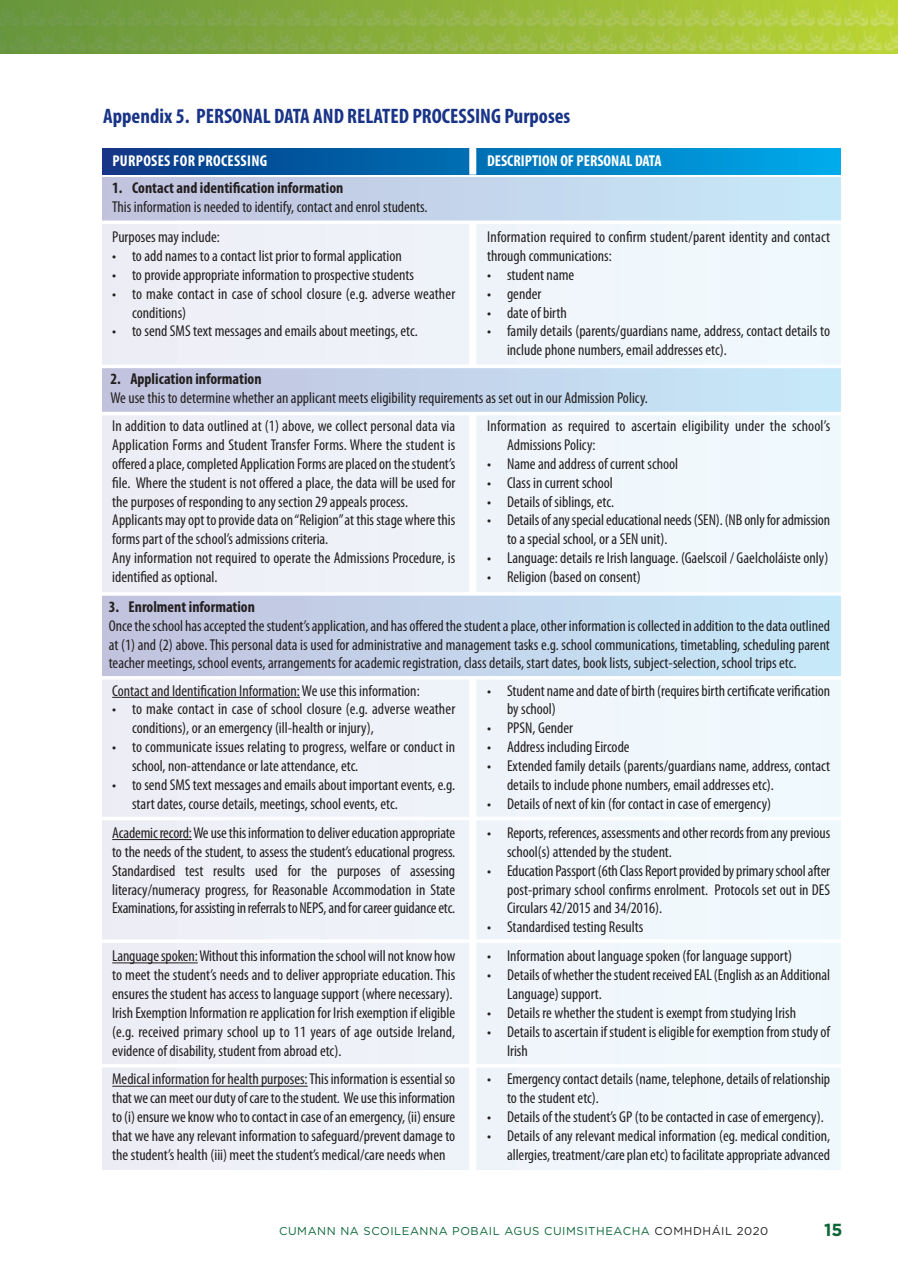
<style>
.page{position:relative;width:898px;height:1270px;background:#fff}
.page>*{position:absolute;margin:0;border:0;box-sizing:border-box;transform-origin:0 0}
.t1{font:700 condensed 21px "Myriad Pro";color:#193487}
.t2{font:700 17.5px "Gotham";color:#0c6638}
.t3{font:condensed 15.75px/18.9px "Myriad Pro";color:#231f20}
.t4{font:700 condensed 15.75px "Myriad Pro";color:#231f20}
.t5{font:700 condensed 15.75px "Myriad Pro";color:#fff}
.t6{font:700 condensed 15.75px "Myriad Pro";letter-spacing:.02em;color:#fff}
.t7{font:11.38px "Gotham";letter-spacing:.05em;color:#0c6638}
.s1{color:#231f20}
</style>
<div class="page">
<div style="left:103px;top:177px;width:738px;height:992px;background:linear-gradient(to right,#c2c2dd,#c6e9fa)"></div>
<div style="left:103px;top:224px;width:738px;height:141px;background:#eff3f9"></div>
<div style="left:103px;top:415px;width:738px;height:177px;background:#eff3f9"></div>
<div style="left:103px;top:680px;width:738px;height:489px;background:#eff3f9"></div>
<div style="left:103px;top:148px;width:738px;height:26px;background:linear-gradient(to right,#083583,#00aae9)"></div>
<svg style="left:102px;top:220px;width:739px;height:4px"></svg>
<hr style="left:89px;top:365px;width:768px;height:3px;background:#fff">
<img style="left:0;top:0;width:898px;height:54px">
<hr style="left:112px;top:697px;width:188px;height:1px;background:#231f20">
<hr style="left:112px;top:839px;width:80px;height:1px;background:#231f20">
<hr style="left:112px;top:962px;width:86px;height:1px;background:#231f20">
<hr style="left:112px;top:1086px;width:196px;height:1px;background:#231f20">
<hr style="left:88px;top:412px;width:767px;height:3px;background:#fff">
<div style="left:469px;top:677px;width:7px;height:510px;background:#fff"></div>
<div style="left:469px;top:413px;width:7px;height:181px;background:#fff"></div>
<div style="left:469px;top:222px;width:7px;height:144px;background:#fff"></div>
<div style="left:469px;top:144px;width:7px;height:31px;background:#fff"></div>
<svg style="left:102px;top:592px;width:739px;height:4px"></svg>
<hr style="left:86px;top:676px;width:767px;height:4px;background:#fff">
<hr style="left:86px;top:817px;width:767px;height:3px;background:#fff">
<hr style="left:86px;top:939px;width:767px;height:4px;background:#fff">
<hr style="left:86px;top:1064px;width:767px;height:3px;background:#fff">
<h1 class="t1" style="left:103px;top:108px;width:469px">Appendix 5. PERSONAL DATA AND RELATED PROCESSING Purposes</h1>
<p class="t6" style="left:112px;top:156px;width:156px">PURPOSES FOR PROCESSING</p>
<p class="t4" style="left:112px;top:182px;width:233px">1. Contact and identification information</p>
<p class="t3" style="left:112px;top:198px;width:317px">This information is needed to identify, contact and enrol students.</p>
<p class="t3" style="left:112px;top:229px;width:109px">Purposes may include:</p>
<p class="t3" style="left:112px;top:248px;width:291px">• to add names to a contact list prior to formal application</p>
<p class="t3" style="left:112px;top:266px;width:303px">• to provide appropriate information to prospective students</p>
<p class="t3" style="left:132px;top:285px;width:325px;text-indent:-20px">• to make contact in case of school closure (e.g. adverse weather conditions)</p>
<p class="t3" style="left:112px;top:323px;width:307px">• to send SMS text messages and emails about meetings, etc.</p>
<p class="t5" style="left:487px;top:156px;width:176px">DESCRIPTION OF PERSONAL DATA</p>
<p class="t3" style="left:487px;top:229px;width:345px">Information required to confirm student/parent identity and contact through communications:</p>
<p class="t3" style="left:487px;top:266px;width:89px">• student name</p>
<p class="t3" style="left:487px;top:285px;width:56px">• gender</p>
<p class="t3" style="left:487px;top:304px;width:81px">• date of birth</p>
<p class="t3" style="left:507px;top:323px;width:325px;text-indent:-20px">• family details (parents/guardians name, address, contact details to include phone numbers, email addresses etc).</p>
<p class="t4" style="left:110px;top:373px;width:153px">2. Application information</p>
<p class="t3" style="left:110px;top:390px;width:539px">We use this to determine whether an applicant meets eligibility requirements as set out in our Admission Policy.</p>
<p class="t3" style="left:112px;top:418px;width:345px">In addition to data outlined at (1) above, we collect personal data via Application Forms and Student Transfer Forms. Where the student is offeredaplace,completed Application Formsareplacedon thestudent’s file. Where the student is not offered a place, the data will be used for the purposes of responding to any section 29 appeals process.<br>Applicantsmayopt toprovidedataon“Religion”at thisstagewherethis forms part of the school’s admissions criteria.<br>Any information not required to operate the Admissions Procedure, is identified as optional.</p>
<p class="t3" style="left:507px;top:418px;width:325px;text-indent:-20px">Information as required to ascertain eligibility under the school’s<br>Admissions Policy:</p>
<p class="t3" style="left:487px;top:455px;width:193px">• Name and address of current school</p>
<p class="t3" style="left:487px;top:474px;width:127px">• Class in current school</p>
<p class="t3" style="left:487px;top:493px;width:128px">• Details of siblings, etc.</p>
<p class="t3" style="left:507px;top:512px;width:325px;text-indent:-20px">• Detailsofanyspecialeducational needs(SEN).(NB onlyforadmission to a special school, or a SEN unit).</p>
<p class="t3" style="left:487px;top:550px;width:343px">• Language: details re Irish language. (Gaelscoil / Gaelcholáiste only)</p>
<p class="t3" style="left:487px;top:569px;width:155px">• Religion (based on consent)</p>
<p class="t4" style="left:109px;top:601px;width:148px">3. Enrolment information</p>
<p class="t3" style="left:109px;top:617px;width:723px;text-align:justify">Oncetheschool hasacceptedthestudent’sapplication,and hasofferedthestudentaplace,other information iscollectedin addition tothedataoutlined at (1) and (2) above.This personal data is used for administrative and management tasks e.g. school communications, timetabling, scheduling parent teacher meetings, school events, arrangements for academic registration, class details, start dates, book lists, subject-selection, school trips etc.</p>
<p class="t3" style="left:112px;top:682px;width:309px">Contact and Identification Information:We use this information:</p>
<p class="t3" style="left:132px;top:701px;width:325px;text-indent:-20px">• to make contact in case of school closure (e.g. adverse weather conditions), or an emergency (ill-health or injury),</p>
<p class="t3" style="left:132px;top:739px;width:325px;text-indent:-20px">• to communicate issues relating to progress, welfare or conduct in school, non-attendance or late attendance, etc.</p>
<p class="t3" style="left:132px;top:777px;width:325px;text-indent:-20px">• tosendSMStextmessagesandemailsabout importantevents,e.g. start dates, course details, meetings, school events, etc.</p>
<p class="t3" style="left:112px;top:824px;width:345px;text-align:justify">Academicrecord:Weusethisinformation todelivereducation appropriate to the needs of the student, to assess the student’s educational progress.<br>Standardised test results used for the purposes of assessing literacy/numeracy progress, for Reasonable Accommodation in State Examinations,forassistingin referralstoNEPS,andforcareerguidanceetc.</p>
<p class="t3" style="left:112px;top:948px;width:345px">Languagespoken:Withoutthisinformation theschoolwill notknowhow to meet the student’s needs and to deliver appropriate education. This ensures the student has access to language support (where necessary).<br>Irish Exemption Information reapplication for Irish exemption ifeligible (e.g. received primary school up to 11 years of age outside Ireland, evidence of disability, student from abroad etc).</p>
<p class="t3" style="left:112px;top:1071px;width:345px;text-align:justify">Medical information for health purposes:Thisinformation isessentialso thatwecanmeetourdutyofcaretothestudent. Weusethisinformation to(i)ensureweknowwhotocontact in caseofan emergency, (ii)ensure that we have any relevant information to safeguard/prevent damage to the student’s health (iii) meet the student’s medical/care needs when</p>
<p class="t3" style="left:507px;top:682px;width:325px;text-indent:-20px">• Student nameanddateofbirth (requiresbirth certificateverification by school)</p>
<p class="t3" style="left:487px;top:720px;width:87px">• PPSN, Gender</p>
<p class="t3" style="left:487px;top:739px;width:144px">• Address including Eircode</p>
<p class="t3" style="left:507px;top:758px;width:325px;text-indent:-20px">• Extended family details (parents/guardians name, address, contact details to include phone numbers, email addresses etc).</p>
<p class="t3" style="left:487px;top:796px;width:285px">• Details of next of kin (for contact in case of emergency)</p>
<p class="t3" style="left:507px;top:824px;width:325px;text-indent:-20px">• Reports, references,assessmentsandother recordsfromanyprevious school(s) attended by the student.</p>
<p class="t3" style="left:507px;top:862px;width:325px;text-align:justify;text-indent:-20px">• Education Passport(6th Class Reportprovidedbyprimaryschoolafter post-primary school confirms enrolment. Protocols set out in DES Circulars 42/2015 and 34/2016).</p>
<p class="t3" style="left:487px;top:919px;width:158px">• Standardised testing Results</p>
<p class="t3" style="left:487px;top:948px;width:306px">• Information about language spoken (for language support)</p>
<p class="t3" style="left:507px;top:967px;width:325px;text-indent:-20px">• Detailsofwhether thestudent receivedEAL(English asan Additional<br>Language) support.</p>
<p class="t3" style="left:487px;top:1004px;width:310px">• Details re whether the student is exempt from studying Irish</p>
<p class="t3" style="left:507px;top:1023px;width:325px;text-indent:-20px">• Detailstoascertain ifstudent iseligibleforexemption fromstudyof<br>Irish</p>
<p class="t3" style="left:507px;top:1071px;width:325px;text-indent:-20px">• Emergencycontactdetails(name, telephone,detailsof relationship to the student etc).</p>
<p class="t3" style="left:487px;top:1109px;width:338px">• Details of the student’s GP (to be contacted in case of emergency).</p>
<p class="t3" style="left:487px;top:1128px;width:345px;text-align:right">• Details of any relevant medical information (eg. medical condition, allergies, treatment/careplan etc) tofacilitateappropriateadvanced</p>
<p class="t7" style="left:279px;top:1225px;width:491px">CUMANN NA SCOILEANNA POBAIL AGUS CUIMSITHEACHA <span class="s1">COMHDHÁIL 2020</span></p>
<p class="t2" style="left:824px;top:1220px;width:20px">15</p>
</div>
